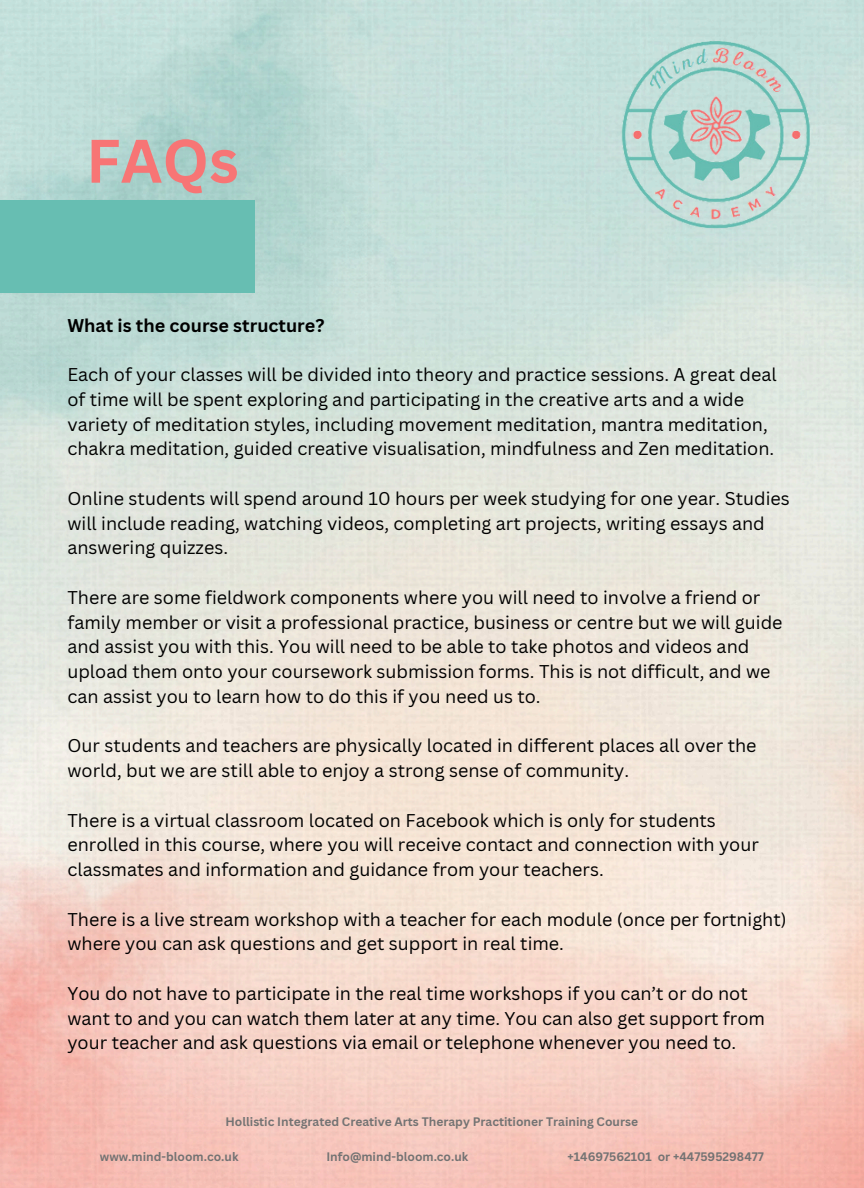
<style>
.page{position:relative;width:864px;height:1188px;background:#fff}
.page>*{position:absolute;margin:0;border:0;box-sizing:border-box;transform-origin:0 0}
.t1{font:700 60px "Canva Sans";color:#f77575}
.t2{font:18px/24.8px "Canva Sans";color:#000}
.t3{font:700 18px "Canva Sans";color:#000}
.t4{font:700 12px "Canva Sans";color:#737373}
</style>
<div class="page">
<img style="left:0;top:0;width:864px;height:1188px">
<img style="left:612px;top:34px;width:205px;height:202px">
<div style="left:0;top:200px;width:254px;height:93px;background:#67beb2"></div>
<p class="t1" style="left:86px;top:119px;width:154px">FAQs</p>
<h1 class="t3" style="left:67px;top:312px;width:259px">What is the course structure?</h1>
<h2 class="t2" style="left:67px;top:362px;width:711px">Each of your classes will be divided into theory and practice sessions. A great deal of time will be spent exploring and participating in the creative arts and a wide variety of meditation styles, including movement meditation, mantra meditation, chakra meditation, guided creative visualisation, mindfulness and Zen meditation.</h2>
<h3 class="t2" style="left:67px;top:485px;width:724px">Online students will spend around 10 hours per week studying for one year. Studies will include reading, watching videos, completing art projects, writing essays and answering quizzes.</h3>
<h3 class="t2" style="left:67px;top:584px;width:717px">There are some fieldwork components where you will need to involve a friend or family member or visit a professional practice, business or centre but we will guide and assist you with this. You will need to be able to take photos and videos and upload them onto your coursework submission forms. This is not difficult, and we can assist you to learn how to do this if you need us to.</h3>
<h3 class="t2" style="left:67px;top:733px;width:691px">Our students and teachers are physically located in different places all over the world, but we are still able to enjoy a strong sense of community.</h3>
<h3 class="t2" style="left:67px;top:807px;width:693px">There is a virtual classroom located on Facebook which is only for students enrolled in this course, where you will receive contact and connection with your classmates and information and guidance from your teachers.</h3>
<h3 class="t2" style="left:67px;top:906px;width:721px">There is a live stream workshop with a teacher for each module (once per fortnight) where you can ask questions and get support in real time.</h3>
<h3 class="t2" style="left:67px;top:980px;width:699px">You do not have to participate in the real time workshops if you can’t or do not want to and you can watch them later at any time. You can also get support from your teacher and ask questions via email or telephone whenever you need to.</h3>
<h3 class="t4" style="left:225px;top:1113px;width:414px">Hollistic Integrated Creative Arts Therapy Practitioner Training Course</h3>
<p class="t4" style="left:100px;top:1148px;width:140px">www.mind-bloom.co.uk</p>
<p class="t4" style="left:326px;top:1148px;width:144px">Info@mind-bloom.co.uk</p>
<p class="t4" style="left:568px;top:1148px;width:198px">+14697562101 or +447595298477</p>
</div>
